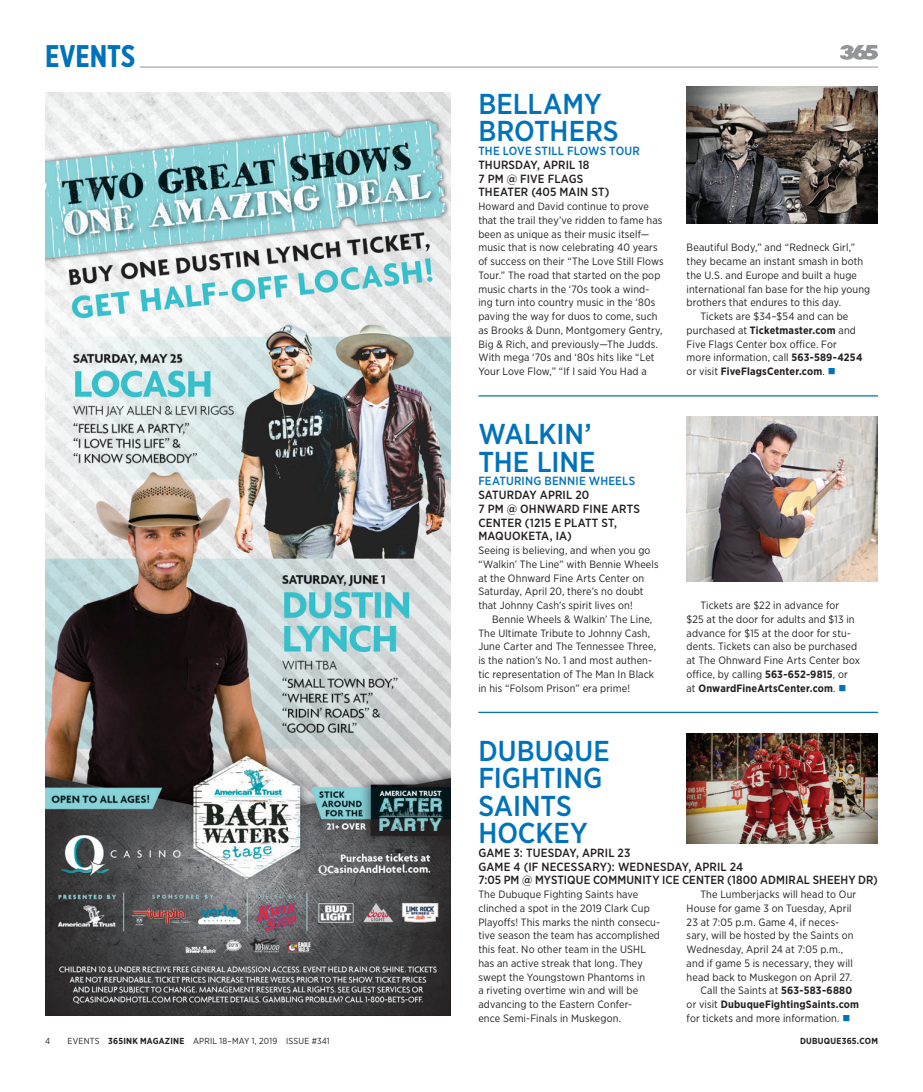
<style>
.page{position:relative;width:923px;height:1092px;background:#fff}
.page>*{position:absolute;margin:0;border:0;box-sizing:border-box;transform-origin:0 0}
.t1{font:700 31.25px "Gotham X Narrow";color:#0072bc}
.t2{font:500 28.75px/27.5px "Gotham Narrow";color:#0072bc}
.t3{font:500 11.88px/13.8px "Gotham Narrow";letter-spacing:.01em;color:#231f20}
.t4{font:500 11.88px "Gotham Narrow";letter-spacing:.015em;color:#0072bc}
.t5{font:10.62px/13.8px "Gotham Narrow";letter-spacing:.015em;color:#231f20}
.t6{font:700 10.62px "Gotham Narrow";letter-spacing:.015em;color:#231f20}
.t7{font:8.75px "Gotham Narrow";letter-spacing:.025em;color:#231f20}
.t8{font:700 8.75px "Gotham Narrow";letter-spacing:.025em;color:#231f20}
.s1{font-weight:400}
.s2{font-weight:700}
.s3{color:#0072bc}
</style>
<div class="page">
<svg style="left:840px;top:45px;width:38px;height:15px"></svg>
<hr style="left:45px;top:67px;width:833px;height:1px;background:#939598">
<hr style="left:478px;top:711px;width:400px;height:1px;background:#0072bc">
<img style="left:686px;top:86px;width:192px;height:138px">
<img style="left:686px;top:416px;width:192px;height:165px">
<hr style="left:478px;top:395px;width:400px;height:1px;background:#0072bc">
<img style="left:45px;top:92px;width:405px;height:923px">
<img style="left:686px;top:733px;width:192px;height:109px">
<h1 class="t1" style="left:45px;top:37px;width:92px">EVENTS</h1>
<h2 class="t2" style="left:478px;top:90px;width:142px">BELLAMY<br>BROTHERS</h2>
<p class="t4" style="left:478px;top:143px;width:163px">THE LOVE STILL FLOWS TOUR</p>
<p class="t3" style="left:478px;top:158px;width:133px">THURSDAY, APRIL 18<br>7 PM @ FIVE FLAGS<br>THEATER (405 MAIN ST)</p>
<p class="t5" style="left:478px;top:199px;width:187px">Howard and David continue to prove that the trail they’ve ridden to fame has been as unique as their music itself— music that is now celebrating 40 years of success on their “The Love Still Flows Tour.” The road that started on the pop music charts in the ‘70s took a wind&shy;ing turn into country music in the ‘80s paving the way for duos to come, such as Brooks &amp; Dunn, Montgomery Gentry, Big &amp; Rich, and previously—The Judds.<br>With mega ‘70s and ‘80s hits like “Let Your Love Flow,” “If I said You Had a</p>
<h2 class="t2" style="left:478px;top:420px;width:119px">WALKIN’<br>THE LINE</h2>
<p class="t4" style="left:478px;top:473px;width:158px">FEATURING BENNIE WHEELS</p>
<p class="t3" style="left:478px;top:488px;width:163px">SATURDAY APRIL 20<br>7 PM @ OHNWARD FINE ARTS<br>CENTER (1215 E PLATT ST,<br>MAQUOKETA, IA)</p>
<p class="t5" style="left:478px;top:543px;width:182px">Seeing is believing, and when you go “Walkin’ The Line” with Bennie Wheels at the Ohnward Fine Arts Center on Saturday, April 20, there’s no doubt that Johnny Cash’s spirit lives on!</p>
<p class="t5" style="left:478px;top:612px;width:179px;text-indent:14px">Bennie Wheels &amp; Walkin’ The Line, The U ltimate Tribute to Johnny Cash, June Carter and The Tennessee Three, is the nation’s No. 1 and most authen&shy;tic representation of The Man I n Black in his “Folsom Prison” era prime!</p>
<p class="t5" style="left:686px;top:240px;width:170px">Beautiful Body,” and “Redneck Girl,”</p>
<p class="t5" style="left:686px;top:254px;width:178px">they became an instant smash in both</p>
<p class="t5" style="left:686px;top:268px;width:172px">the U.S. and Europe and built a huge</p>
<p class="t5" style="left:686px;top:282px;width:185px">international fan base for the hip young</p>
<p class="t5" style="left:686px;top:295px;width:156px">brothers that endures to this day.</p>
<p class="t5" style="left:700px;top:309px;width:149px">Tickets are $34–$54 and can be</p>
<p class="t6" style="left:686px;top:323px;width:171px"><span class="s1">purchased at</span> Ticketmaster.com <span class="s1">and</span></p>
<p class="t5" style="left:686px;top:337px;width:152px">Five Flags Center box office. For</p>
<p class="t5" style="left:686px;top:350px;width:177px">more information, call <span class="s2">563-589-4254</span></p>
<p class="t6" style="left:686px;top:364px;width:150px"><span class="s1">or visit</span> FiveFlagsCenter.com<span class="s1">.</span> <span class="s3">■</span></p>
<p class="t5" style="left:686px;top:598px;width:175px;text-indent:14px">Tickets are $22 in advance for<br>$25 at the door for adults and $13 in advance for $15 at the door for stu&shy;dents. Tickets can also be purchased at The Ohnward Fine Arts Center box office, by calling <span class="s2">563-652-9815</span>, or<br>at <span class="s2">OnwardFineArtsCenter.com</span>. <span class="s3">■</span></p>
<h2 class="t2" style="left:478px;top:736px;width:133px">DUBUQUE<br>FIGHTING<br>SAINTS<br>HOCKEY</h2>
<p class="t3" style="left:478px;top:845px;width:401px">GAME 3: TUESDAY, APRIL 23<br>GAME 4 (IF NECESSARY): WEDNESDAY, APRIL 24<br>7:05 PM @ MYSTIQUE COMMUNITY ICE CENTER (1800 ADMIRAL SHEEHY DR)</p>
<p class="t5" style="left:478px;top:887px;width:183px">The Dubuque Fighting Saints have clinched a spot in the 2019 Clark Cup Playoffs! This marks the ninth consecu&shy;tive season the team has accomplished this feat. No other team in the USHL has an active streak that long. They swept the Youngstown Phantoms in<br>a riveting overtime win and will be advancing to the Eastern Confer-<br>ence Semi-Finals in Muskegon.</p>
<p class="t5" style="left:700px;top:887px;width:157px">The Lumberjacks will head to Our</p>
<p class="t5" style="left:686px;top:900px;width:166px">House for game 3 on Tuesday, April</p>
<p class="t5" style="left:686px;top:914px;width:154px">23 at 7:05 p.m. Game 4, if neces-</p>
<p class="t5" style="left:686px;top:928px;width:168px">sary, will be hosted by the Saints on</p>
<p class="t5" style="left:686px;top:942px;width:158px">Wednesday, April 24 at 7:05 p.m.,</p>
<p class="t5" style="left:686px;top:955px;width:168px">and if game 5 is necessary, they will</p>
<p class="t5" style="left:686px;top:969px;width:167px">head back to Muskegon on April 27.</p>
<p class="t5" style="left:700px;top:983px;width:153px">Call the Saints at <span class="s2">563-583-6880</span></p>
<p class="t6" style="left:686px;top:997px;width:174px"><span class="s1">or visit</span> DubuqueFightingSaints.com</p>
<p class="t5" style="left:686px;top:1010px;width:165px">for tickets and more information. <span class="s3">■</span></p>
<p class="t7" style="left:45px;top:1035px;width:7px">4</p>
<p class="t7" style="left:68px;top:1035px;width:264px">Events <span class="s2">365INK MAGAZINE</span> April 18–May 1, 2019 Issue #341</p>
<p class="t8" style="left:800px;top:1035px;width:79px">DUBUQUE365.COM</p>
</div>
